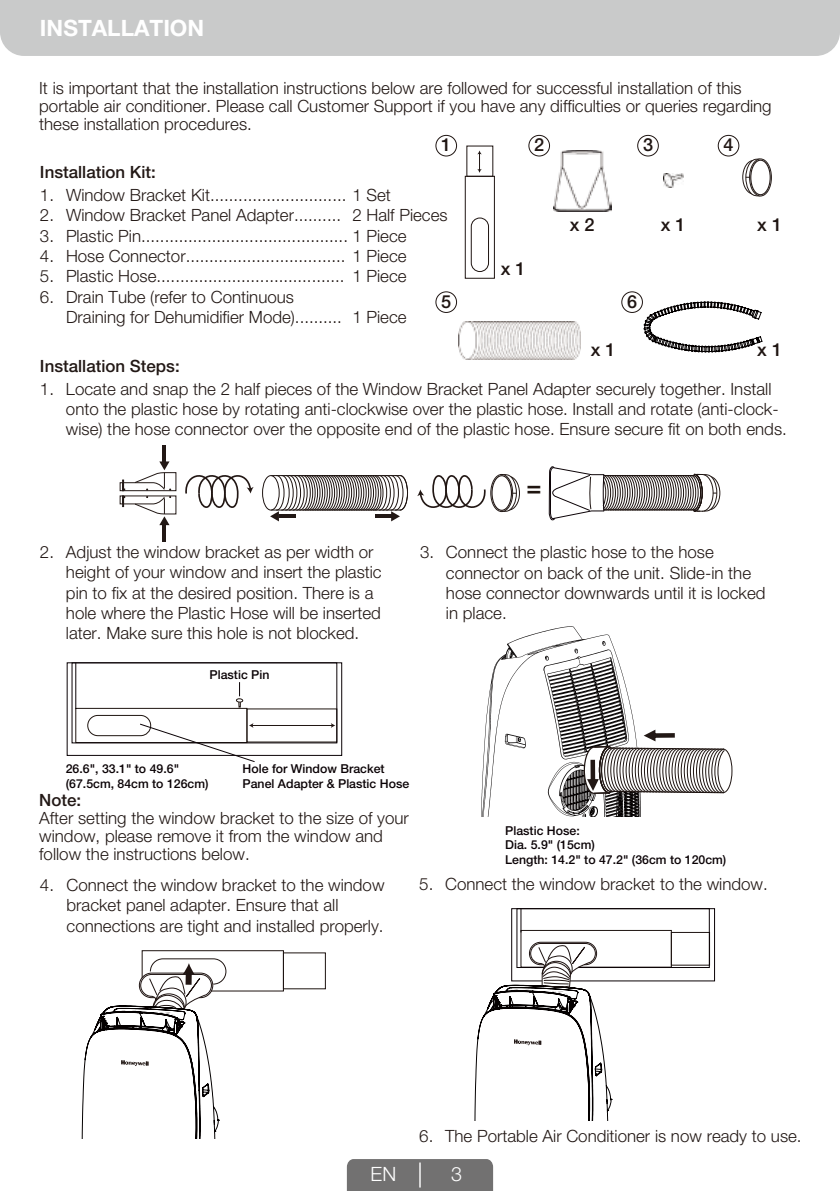
<style>
.page{position:relative;width:840px;height:1191px;background:#fff}
.page>*{position:absolute;margin:0;border:0;box-sizing:border-box;transform-origin:0 0}
.t1{font:500 25.2px "Helvetica Neue LT Pro";color:#1f1510}
.t2{font:700 22.6px "Helvetica Neue LT Std";color:#fff}
.t3{font:300 19.8px "Helvetica Neue LT Pro";color:#fff}
.t4{font:500 18px "Helvetica Neue LT Pro";color:#1f1512}
.t5{font:500 18px "Helvetica Neue LT Pro";color:#221815}
.t6{font:300 16.8px/20.2px "Helvetica Neue LT Pro";color:#221815}
.t7{font:500 16.8px "Helvetica Neue LT Pro";color:#221815}
.t8{font:500 12.2px/14.8px "Helvetica Neue LT Pro";color:#0a0205}
</style>
<div class="page">
<div style="left:0;top:0;width:839px;height:56px;background:#c9caca"></div>
<div style="left:346px;top:1159px;width:147px;height:32px;background:#727171"></div>
<svg style="left:236px;top:682px;width:7px;height:25px"></svg>
<div style="left:75px;top:708px;width:172px;height:35px;border:1px solid #1f1510"></div>
<div style="left:72px;top:662px;width:265px;height:81px;border:1px solid #0b0306"></div>
<div style="left:67px;top:662px;width:275px;height:93px;border:1px solid #0b0306"></div>
<hr style="left:75px;top:663px;width:1px;height:46px;background:#0b0306">
<hr style="left:252px;top:725px;width:80px;height:1px;background:#201512">
<div style="left:87px;top:715px;width:64px;height:21px;border:1px solid #1f1510;border-radius:10px"></div>
<svg style="left:139px;top:723px;width:116px;height:39px"></svg>
<svg style="left:82px;top:950px;width:202px;height:188px"></svg>
<svg style="left:474px;top:908px;width:240px;height:212px"></svg>
<svg style="left:481px;top:626px;width:251px;height:191px"></svg>
<div style="left:435px;top:135px;width:21px;height:21px;border:1px solid #1f1512;border-radius:50%"></div>
<div style="left:528px;top:135px;width:21px;height:21px;border:1px solid #1f1512;border-radius:50%"></div>
<img style="left:458px;top:322px;width:122px;height:37px">
<div style="left:435px;top:291px;width:21px;height:22px;border:1px solid #1f1512;border-radius:50%"></div>
<img style="left:663px;top:174px;width:19px;height:14px">
<div style="left:637px;top:135px;width:21px;height:21px;border:1px solid #1f1512;border-radius:50%"></div>
<img style="left:553px;top:151px;width:58px;height:60px">
<div style="left:464px;top:176px;width:30px;height:103px;border:1px solid #1f1512"></div>
<svg style="left:477px;top:150px;width:4px;height:23px"></svg>
<div style="left:470px;top:217px;width:18px;height:55px;border:1px solid #1f1512;border-radius:9px"></div>
<div style="left:717px;top:135px;width:21px;height:21px;border:1px solid #1f1512;border-radius:50%"></div>
<div style="left:742px;top:160px;width:22px;height:34px;border:1px solid #221815;border-radius:50%"></div>
<div style="left:748px;top:158px;width:23px;height:38px;border:1px solid #221815;border-radius:50%"></div>
<div style="left:749px;top:160px;width:21px;height:35px;border:1px solid #221815;border-radius:50%"></div>
<svg style="left:744px;top:158px;width:24px;height:39px"></svg>
<div style="left:621px;top:291px;width:21px;height:22px;border:1px solid #1f1512;border-radius:50%"></div>
<svg style="left:643px;top:301px;width:119px;height:52px"></svg>
<div style="left:262px;top:475px;width:17px;height:35px;border:1px solid #1e1411;border-radius:50%"></div>
<svg style="left:548px;top:466px;width:172px;height:54px"></svg>
<svg style="left:417px;top:475px;width:69px;height:33px"></svg>
<div style="left:497px;top:476px;width:22px;height:34px;border:1px solid #221815;border-radius:50%"></div>
<div style="left:490px;top:474px;width:22px;height:38px;border:1px solid #221815;border-radius:50%"></div>
<div style="left:491px;top:475px;width:20px;height:36px;border:1px solid #221815;border-radius:50%"></div>
<svg style="left:493px;top:474px;width:24px;height:38px"></svg>
<svg style="left:270px;top:475px;width:138px;height:46px"></svg>
<hr style="left:163px;top:445px;width:3px;height:16px;background:#221815">
<hr style="left:163px;top:525px;width:3px;height:16px;background:#221815">
<svg style="left:120px;top:461px;width:56px;height:64px"></svg>
<svg style="left:185px;top:475px;width:68px;height:33px"></svg>
<h2 class="t2" style="left:40px;top:14px;width:166px">INSTALLATION</h2>
<p class="t6" style="left:39px;top:79px;width:733px;line-height:18px">It is important that the installation instructions below are followed for successful installation of this portable air conditioner. Please call Customer Support if you have any difficulties or queries regarding these installation procedures.</p>
<p class="t7" style="left:40px;top:161px;width:117px">Installation Kit:</p>
<p class="t4" style="left:441px;top:134px;width:12px">1</p>
<p class="t5" style="left:534px;top:134px;width:12px">2</p>
<p class="t6" style="left:40px;top:185px;width:16px;text-align:justify">1.<br>2.<br>3.<br>4.<br>5.<br>6.</p>
<p class="t6" style="left:66px;top:185px;width:342px">Window Bracket Kit............................. 1 Set Window Bracket Panel Adapter..........<br>Plastic Pin............................................ 1 Piece Hose Connector.................................. 1 Piece Plastic Hose........................................<br>Drain Tube (refer to Continuous<br>Draining for Dehumidifier Mode)..........</p>
<p class="t6" style="left:352px;top:205px;width:97px">2 Half Pieces</p>
<p class="t6" style="left:352px;top:266px;width:56px">1 Piece</p>
<p class="t6" style="left:352px;top:306px;width:56px">1 Piece</p>
<p class="t4" style="left:441px;top:291px;width:12px">5</p>
<p class="t7" style="left:40px;top:356px;width:141px">Installation Steps:</p>
<p class="t4" style="left:500px;top:258px;width:26px">x 1</p>
<p class="t4" style="left:642px;top:134px;width:12px">3</p>
<p class="t5" style="left:723px;top:134px;width:12px">4</p>
<p class="t4" style="left:569px;top:214px;width:26px">x 2</p>
<p class="t4" style="left:660px;top:214px;width:26px">x 1</p>
<p class="t4" style="left:756px;top:214px;width:26px">x 1</p>
<p class="t4" style="left:590px;top:339px;width:26px">x 1</p>
<p class="t4" style="left:626px;top:291px;width:12px">6</p>
<p class="t4" style="left:756px;top:339px;width:26px">x 1</p>
<p class="t6" style="left:66px;top:378px;width:722px;text-indent:-26px">1. Locate and snap the 2 half pieces of the Window Bracket Panel Adapter securely together. Install onto the plastic hose by rotating anti-clockwise over the plastic hose. Install and rotate (anti-clock&shy;wise) the hose connector over the opposite end of the plastic hose. Ensure secure fit on both ends.</p>
<h1 class="t1" style="left:526px;top:472px;width:17px">=</h1>
<p class="t6" style="left:66px;top:541px;width:317px;text-indent:-26px">2. Adjust the window bracket as per width or height of your window and insert the plastic pin to fix at the desired position. There is a hole where the Plastic Hose will be inserted later. Make sure this hole is not blocked.</p>
<p class="t6" style="left:445px;top:542px;width:321px;text-indent:-26px">3. Connect the plastic hose to the hose connector on back of the unit. Slide-in the hose connector downwards until it is locked in place.</p>
<p class="t8" style="left:209px;top:667px;width:61px">Plastic Pin</p>
<p class="t8" style="left:66px;top:761px;width:144px">26.6", 33.1" to 49.6" (67.5cm, 84cm to 126cm)</p>
<p class="t8" style="left:242px;top:761px;width:168px">Hole for Window Bracket<br>Panel Adapter &amp; Plastic Hose</p>
<p class="t7" style="left:39px;top:790px;width:43px">Note:</p>
<p class="t6" style="left:39px;top:808px;width:371px;line-height:18px">After setting the window bracket to the size of your window, please remove it from the window and follow the instructions below.</p>
<p class="t6" style="left:66px;top:874px;width:319px;text-indent:-27px">4. Connect the window bracket to the window bracket panel adapter. Ensure that all connections are tight and installed properly.</p>
<p class="t8" style="left:505px;top:823px;width:222px">Plastic Hose:<br>Dia. 5.9" (15cm)<br>Length: 14.2" to 47.2" (36cm to 120cm)</p>
<p class="t6" style="left:419px;top:873px;width:350px">5. Connect the window bracket to the window.</p>
<p class="t6" style="left:419px;top:1125px;width:383px">6. The Portable Air Conditioner is now ready to use.</p>
<p class="t3" style="left:370px;top:1162px;width:27px">EN</p>
<p class="t3" style="left:451px;top:1162px;width:12px">3</p>
</div>
